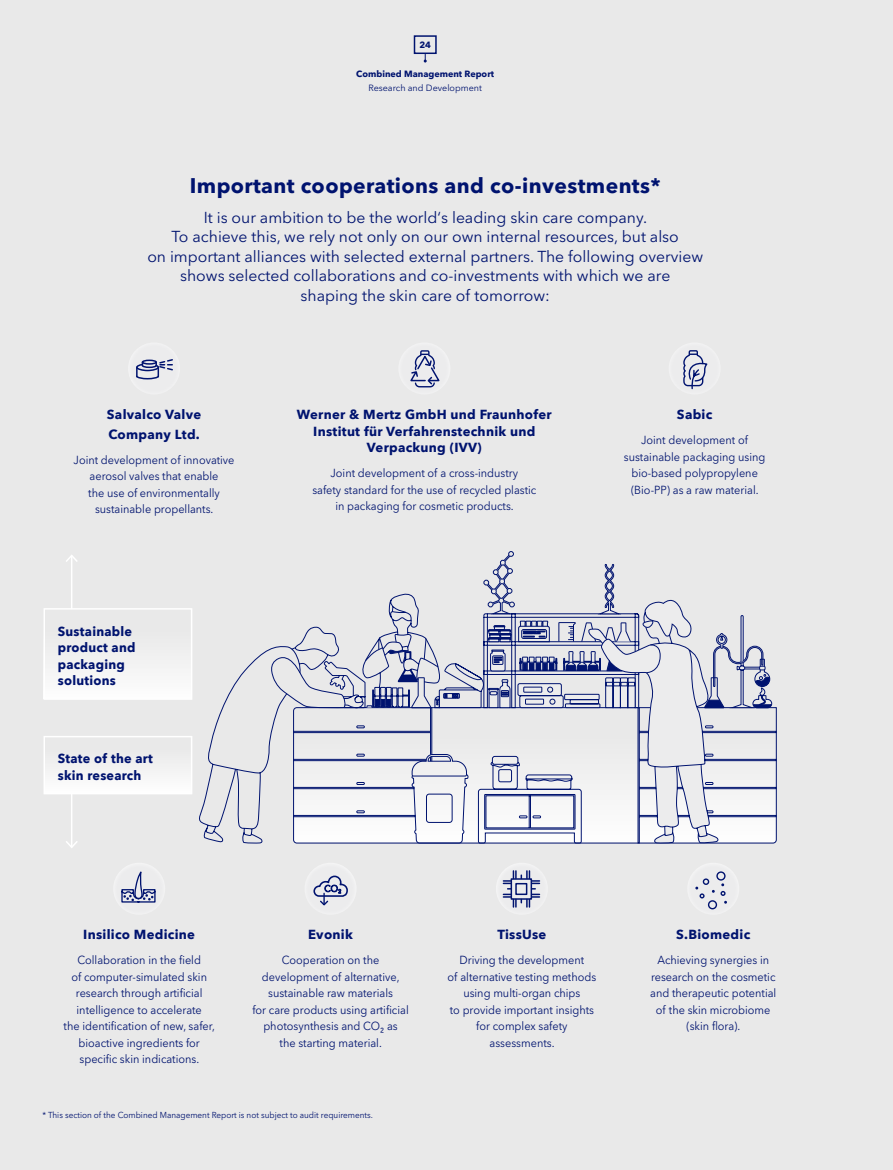
<style>
.page{position:relative;width:893px;height:1170px;background:#fff}
.page>*{position:absolute;margin:0;border:0;box-sizing:border-box;transform-origin:0 0}
.t1{font:700 21px "Avenir Next LT Pro";letter-spacing:.02em;color:#00136f}
.t2{font:15.75px/19.5px "Avenir Next LT Pro";color:#00136f;text-align:center}
.t3{font:700 13.2px/16.5px "Avenir Next";letter-spacing:.02em;color:#00136f}
.t4{font:11.7px/16.5px "Avenir Next LT Pro";color:#00136f;text-align:center;scale:.94 1}
.t5{font:700 9px "Avenir Next LT Pro";color:#00136f}
.t6{font:9px "Avenir Next LT Pro";color:#00136f}
.t7{font:8.7px "Avenir Next LT Pro";color:#00136f;scale:.95 1}
</style>
<div class="page">
<div style="left:0;top:0;width:893px;height:1169px;background:#e9e9e9"></div>
<svg style="left:413px;top:35px;width:24px;height:28px"></svg>
<svg style="left:199px;top:650px;width:69px;height:193px"></svg>
<svg style="left:268px;top:551px;width:246px;height:211px"></svg>
<svg style="left:293px;top:563px;width:484px;height:280px"></svg>
<svg style="left:766px;top:658px;width:6px;height:50px"></svg>
<svg style="left:411px;top:620px;width:355px;height:203px"></svg>
<hr style="left:71px;top:793px;width:1px;height:54px;background:#fff">
<svg style="left:66px;top:841px;width:11px;height:7px"></svg>
<div style="left:44px;top:736px;width:148px;height:57px;background:#f1f1f1"></div>
<div style="left:44px;top:735px;width:148px;height:59px;border:2px solid #fff"></div>
<svg style="left:116px;top:863px;width:40px;height:40px"></svg>
<div style="left:43px;top:609px;width:148px;height:89px;background:#f0f0f0"></div>
<div style="left:44px;top:608px;width:148px;height:91px;border:2px solid #fff"></div>
<hr style="left:71px;top:555px;width:1px;height:54px;background:#fff">
<svg style="left:66px;top:555px;width:11px;height:7px"></svg>
<svg style="left:136px;top:359px;width:37px;height:21px"></svg>
<svg style="left:695px;top:863px;width:32px;height:47px"></svg>
<svg style="left:410px;top:350px;width:30px;height:38px"></svg>
<svg style="left:683px;top:350px;width:25px;height:40px"></svg>
<svg style="left:313px;top:863px;width:43px;height:43px"></svg>
<svg style="left:496px;top:863px;width:45px;height:45px"></svg>
<p class="t5" style="left:419px;top:39px;width:13px">24</p>
<p class="t5" style="left:356px;top:69px;width:139px">Combined Management Report</p>
<p class="t6" style="left:368px;top:82px;width:115px">Research and Development</p>
<h1 class="t1" style="left:190px;top:172px;width:472px">Important cooperations and co-investments*</h1>
<p class="t2" style="left:147px;top:207px;width:557px">It is our ambition to be the world‘s leading skin care company.<br>To achieve this, we rely not only on our own internal resources, but also<br>on important alliances with selected external partners. The following overview shows selected collaborations and co-investments with which we are<br>shaping the skin care of tomorrow:</p>
<p class="t3" style="left:107px;top:404px;width:96px;line-height:19.5px">Salvalco Valve<br>Company Ltd.</p>
<p class="t4" style="left:74px;top:451px;width:173px">Joint development of innovative aerosol valves that enable<br>the use of environmentally sustainable propellants.</p>
<p class="t3" style="left:58px;top:622px;width:79px">Sustainable product and packaging solutions</p>
<p class="t3" style="left:58px;top:750px;width:96px">State of the art skin research</p>
<p class="t3" style="left:297px;top:406px;width:256px;text-align:center">Werner &amp; Mertz GmbH und Fraunhofer<br>Institut für Verfahrenstechnik und<br>Verpackung (IVV)</p>
<p class="t4" style="left:312px;top:465px;width:240px">Joint development of a cross-industry<br>safety standard for the use of recycled plastic in packaging for cosmetic products.</p>
<p class="t3" style="left:677px;top:406px;width:37px">Sabic</p>
<p class="t4" style="left:624px;top:432px;width:152px">Joint development of sustainable packaging using bio-based polypropylene (Bio-PP) as a raw material.</p>
<p class="t3" style="left:83px;top:926px;width:113px">Insilico Medicine</p>
<p class="t4" style="left:64px;top:951px;width:163px">Collaboration in the field<br>of computer-simulated skin research through artificial intelligence to accelerate<br>the identification of new, safer, bioactive ingredients for specific skin indications.</p>
<p class="t3" style="left:308px;top:926px;width:46px">Evonik</p>
<p class="t4" style="left:282px;top:951px;width:105px">Cooperation on the</p>
<p class="t4" style="left:262px;top:968px;width:148px">development of alternative,</p>
<p class="t4" style="left:268px;top:984px;width:134px">sustainable raw materials</p>
<p class="t4" style="left:252px;top:1001px;width:168px">for care products using artificial</p>
<p class="t4" style="left:263px;top:1017px;width:126px">photosynthesis and CO</p>
<p class="t4" style="left:380px;top:1023px;width:6px">²</p>
<p class="t4" style="left:387px;top:1017px;width:13px">as</p>
<p class="t4" style="left:280px;top:1034px;width:110px">the starting material.</p>
<p class="t7" style="left:43px;top:1109px;width:349px">* This section of the Combined Management Report is not subject to audit requirements.</p>
<p class="t3" style="left:497px;top:926px;width:51px">TissUse</p>
<p class="t4" style="left:447px;top:951px;width:160px">Driving the development<br>of alternative testing methods using multi-organ chips<br>to provide important insights for complex safety assessments.</p>
<p class="t3" style="left:676px;top:926px;width:76px">S.Biomedic</p>
<p class="t4" style="left:650px;top:951px;width:136px">Achieving synergies in research on the cosmetic and therapeutic potential of the skin microbiome (skin flora).</p>
</div>
